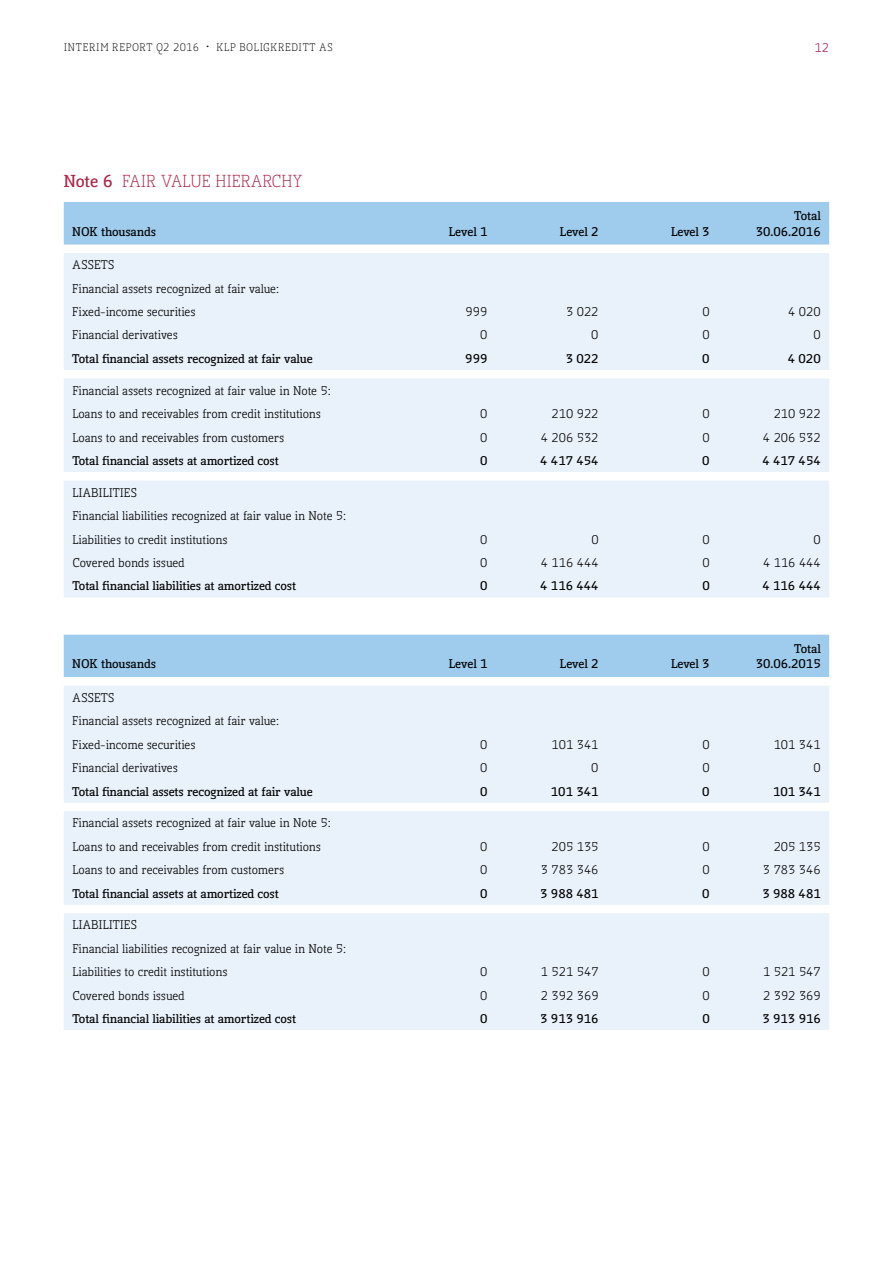
<style>
.page{position:relative;width:893px;height:1263px;background:#fff}
.page>*{position:absolute;margin:0;border:0;box-sizing:border-box;transform-origin:0 0}
.t1{font:300 16.5px "Kofi Pure Serif";color:#a92647}
.t2{font:12px/23.4px "Kofi Pure Serif";color:#000}
.t3{font:700 12px/15.8px "Kofi Pure Serif";color:#000;text-align:right}
.t4{font:12px "Kofi Pure Serif";color:#a7214d}
.t5{font:300 10.5px "Kofi Pure Serif";letter-spacing:.065em;color:#000}
.s1{font-weight:700}
</style>
<div class="page">
<div style="left:64px;top:202px;width:765px;height:42px;background:#9fcbed"></div>
<div style="left:64px;top:253px;width:765px;height:344px;background:#e9f1fa"></div>
<div style="left:64px;top:635px;width:765px;height:42px;background:#9fcbed"></div>
<div style="left:64px;top:686px;width:765px;height:344px;background:#e9f1fa"></div>
<p class="t5" style="left:64px;top:40px;width:271px">INTERIM REPORT Q2 2016 • KLP BOLIGKREDITT AS</p>
<p class="t4" style="left:814px;top:40px;width:16px">12</p>
<h1 class="t1" style="left:64px;top:171px;width:240px"><span class="s1">Note 6</span> FAIR VALUE HIERARCHY</h1>
<p class="t3" style="left:72px;top:223px;width:85px">NOK thousands</p>
<p class="t3" style="left:449px;top:223px;width:40px">Level 1</p>
<p class="t3" style="left:560px;top:223px;width:40px">Level 2</p>
<p class="t3" style="left:671px;top:223px;width:40px">Level 3</p>
<p class="t3" style="left:756px;top:208px;width:67px">Total<br>30.06.2016</p>
<p class="t2" style="left:72px;top:254px;width:208px">ASSETS<br>Financial assets recognized at fair value:<br>Fixed-income securities</p>
<p class="t2" style="left:466px;top:300px;width:23px">999</p>
<p class="t2" style="left:566px;top:300px;width:34px">3 022</p>
<p class="t2" style="left:702px;top:300px;width:9px">0</p>
<p class="t2" style="left:788px;top:300px;width:34px">4 020</p>
<p class="t2" style="left:72px;top:324px;width:107px">Financial derivatives</p>
<p class="t2" style="left:480px;top:324px;width:9px">0</p>
<p class="t2" style="left:591px;top:324px;width:9px">0</p>
<p class="t2" style="left:702px;top:324px;width:9px">0</p>
<p class="t2" style="left:813px;top:324px;width:9px">0</p>
<p class="t3" style="left:72px;top:351px;width:242px">Total financial assets recognized at fair value</p>
<p class="t3" style="left:465px;top:351px;width:24px">999</p>
<p class="t3" style="left:566px;top:351px;width:34px">3 022</p>
<p class="t3" style="left:702px;top:351px;width:9px">0</p>
<p class="t3" style="left:788px;top:351px;width:34px">4 020</p>
<p class="t2" style="left:72px;top:379px;width:260px">Financial assets recognized at fair value in Note 5:<br>Loans to and receivables from credit institutions</p>
<p class="t2" style="left:480px;top:402px;width:9px">0</p>
<p class="t2" style="left:551px;top:402px;width:49px">210 922</p>
<p class="t2" style="left:702px;top:402px;width:9px">0</p>
<p class="t2" style="left:774px;top:402px;width:49px">210 922</p>
<p class="t2" style="left:72px;top:426px;width:213px">Loans to and receivables from customers</p>
<p class="t2" style="left:480px;top:426px;width:9px">0</p>
<p class="t2" style="left:541px;top:426px;width:59px">4 206 532</p>
<p class="t2" style="left:702px;top:426px;width:9px">0</p>
<p class="t2" style="left:763px;top:426px;width:59px">4 206 532</p>
<p class="t3" style="left:72px;top:453px;width:208px">Total financial assets at amortized cost</p>
<p class="t3" style="left:480px;top:453px;width:9px">0</p>
<p class="t3" style="left:540px;top:453px;width:60px">4 417 454</p>
<p class="t3" style="left:702px;top:453px;width:9px">0</p>
<p class="t3" style="left:762px;top:453px;width:60px">4 417 454</p>
<p class="t2" style="left:72px;top:481px;width:275px">LIABILITIES<br>Financial liabilities recognized at fair value in Note 5:<br>Liabilities to credit institutions</p>
<p class="t2" style="left:480px;top:528px;width:9px">0</p>
<p class="t2" style="left:591px;top:528px;width:9px">0</p>
<p class="t2" style="left:702px;top:528px;width:9px">0</p>
<p class="t2" style="left:813px;top:528px;width:9px">0</p>
<p class="t2" style="left:72px;top:551px;width:114px">Covered bonds issued</p>
<p class="t2" style="left:480px;top:551px;width:9px">0</p>
<p class="t2" style="left:541px;top:551px;width:59px">4 116 444</p>
<p class="t2" style="left:702px;top:551px;width:9px">0</p>
<p class="t2" style="left:763px;top:551px;width:59px">4 116 444</p>
<p class="t3" style="left:72px;top:578px;width:225px">Total financial liabilities at amortized cost</p>
<p class="t3" style="left:480px;top:578px;width:9px">0</p>
<p class="t3" style="left:540px;top:578px;width:60px">4 116 444</p>
<p class="t3" style="left:702px;top:578px;width:9px">0</p>
<p class="t3" style="left:762px;top:578px;width:60px">4 116 444</p>
<p class="t3" style="left:72px;top:656px;width:85px">NOK thousands</p>
<p class="t3" style="left:449px;top:656px;width:40px">Level 1</p>
<p class="t3" style="left:560px;top:656px;width:40px">Level 2</p>
<p class="t3" style="left:671px;top:656px;width:40px">Level 3</p>
<p class="t3" style="left:756px;top:640px;width:67px">Total<br>30.06.2015</p>
<p class="t2" style="left:72px;top:686px;width:208px">ASSETS<br>Financial assets recognized at fair value:<br>Fixed-income securities</p>
<p class="t2" style="left:480px;top:733px;width:9px">0</p>
<p class="t2" style="left:551px;top:733px;width:49px">101 341</p>
<p class="t2" style="left:702px;top:733px;width:9px">0</p>
<p class="t2" style="left:774px;top:733px;width:49px">101 341</p>
<p class="t2" style="left:72px;top:756px;width:107px">Financial derivatives</p>
<p class="t2" style="left:480px;top:756px;width:9px">0</p>
<p class="t2" style="left:591px;top:756px;width:9px">0</p>
<p class="t2" style="left:702px;top:756px;width:9px">0</p>
<p class="t2" style="left:813px;top:756px;width:9px">0</p>
<p class="t3" style="left:72px;top:783px;width:242px">Total financial assets recognized at fair value</p>
<p class="t3" style="left:480px;top:783px;width:9px">0</p>
<p class="t3" style="left:551px;top:783px;width:49px">101 341</p>
<p class="t3" style="left:702px;top:783px;width:9px">0</p>
<p class="t3" style="left:773px;top:783px;width:49px">101 341</p>
<p class="t2" style="left:72px;top:812px;width:260px">Financial assets recognized at fair value in Note 5:<br>Loans to and receivables from credit institutions</p>
<p class="t2" style="left:480px;top:835px;width:9px">0</p>
<p class="t2" style="left:551px;top:835px;width:49px">205 135</p>
<p class="t2" style="left:702px;top:835px;width:9px">0</p>
<p class="t2" style="left:774px;top:835px;width:49px">205 135</p>
<p class="t2" style="left:72px;top:858px;width:213px">Loans to and receivables from customers</p>
<p class="t2" style="left:480px;top:858px;width:9px">0</p>
<p class="t2" style="left:541px;top:858px;width:59px">3 783 346</p>
<p class="t2" style="left:702px;top:858px;width:9px">0</p>
<p class="t2" style="left:763px;top:858px;width:59px">3 783 346</p>
<p class="t3" style="left:72px;top:885px;width:208px">Total financial assets at amortized cost</p>
<p class="t3" style="left:480px;top:885px;width:9px">0</p>
<p class="t3" style="left:540px;top:885px;width:60px">3 988 481</p>
<p class="t3" style="left:702px;top:885px;width:9px">0</p>
<p class="t3" style="left:762px;top:885px;width:60px">3 988 481</p>
<p class="t2" style="left:72px;top:914px;width:275px">LIABILITIES<br>Financial liabilities recognized at fair value in Note 5:<br>Liabilities to credit institutions</p>
<p class="t2" style="left:480px;top:960px;width:9px">0</p>
<p class="t2" style="left:541px;top:960px;width:59px">1 521 547</p>
<p class="t2" style="left:702px;top:960px;width:9px">0</p>
<p class="t2" style="left:763px;top:960px;width:59px">1 521 547</p>
<p class="t2" style="left:72px;top:984px;width:114px">Covered bonds issued</p>
<p class="t2" style="left:480px;top:984px;width:9px">0</p>
<p class="t2" style="left:541px;top:984px;width:59px">2 392 369</p>
<p class="t2" style="left:702px;top:984px;width:9px">0</p>
<p class="t2" style="left:763px;top:984px;width:59px">2 392 369</p>
<p class="t3" style="left:72px;top:1011px;width:225px">Total financial liabilities at amortized cost</p>
<p class="t3" style="left:480px;top:1011px;width:9px">0</p>
<p class="t3" style="left:540px;top:1011px;width:60px">3 913 916</p>
<p class="t3" style="left:702px;top:1011px;width:9px">0</p>
<p class="t3" style="left:762px;top:1011px;width:60px">3 913 916</p>
</div>
